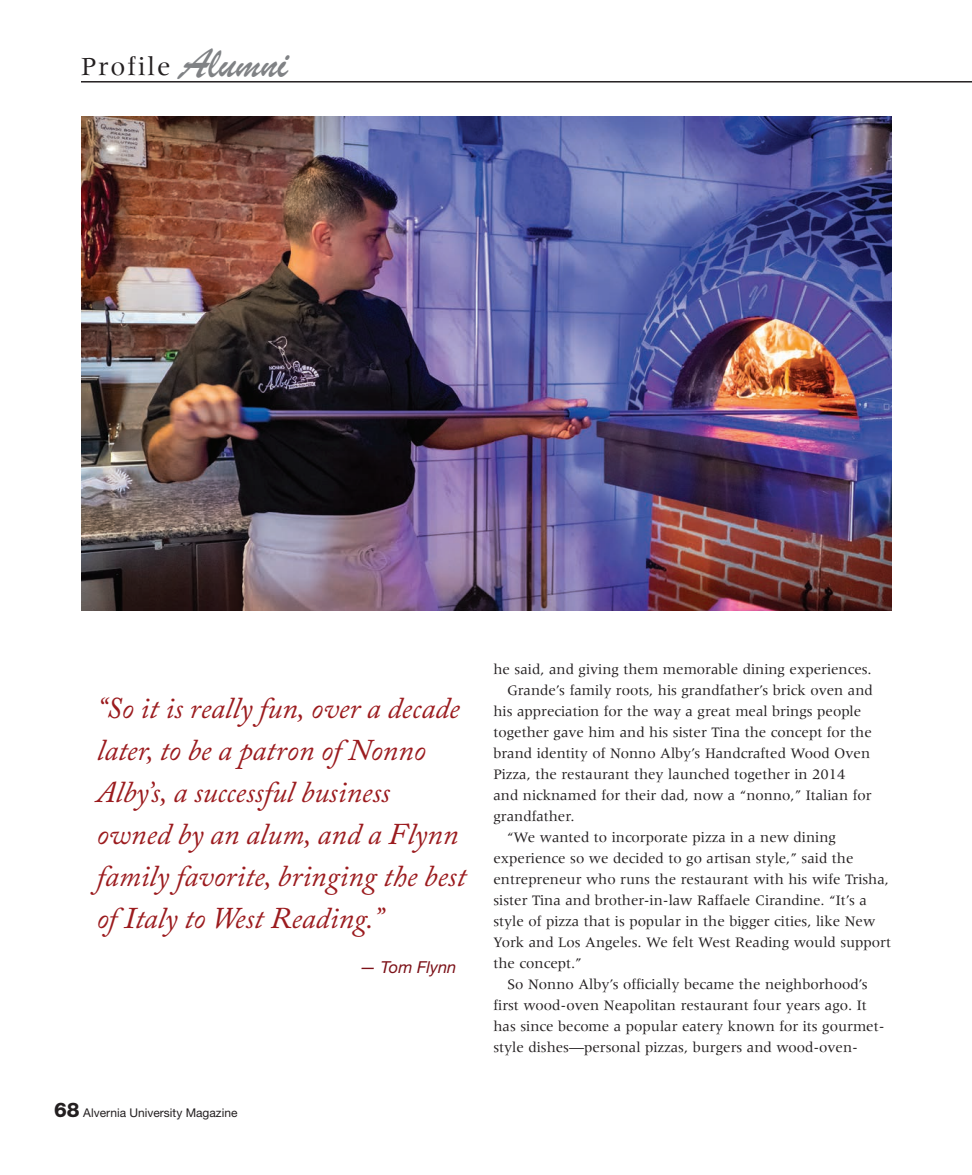
<style>
.page{position:relative;width:972px;height:1175px;background:#fff}
.page>*{position:absolute;margin:0;border:0;box-sizing:border-box;transform-origin:0 0}
.t1{font:45px "Brush Script";color:#808285}
.t2{font:italic 30px/42px "Adobe Caslon Pro";color:#9b1b1e}
.t3{font:27px "Meridien";letter-spacing:.075em;color:#231f20}
.NEWS_BRIEF_Body{font:italic 16.5px "Helvetica Neue";color:#7c1118}
.Body{font:15px/21px "Meridien";color:#231f20}
.t4{font:12px "Helvetica Neue";color:#231f20}
.s1{font-weight:800;font-size:20.25px}
</style>
<div class="page">
<hr style="left:81px;top:81px;width:891px;height:1px;background:#231f20">
<img style="left:81px;top:117px;width:810px;height:493px">
<h1 class="t1" style="left:180px;top:33px;width:109px">Alumni</h1>
<h3 class="t3" style="left:81px;top:52px;width:91px">Profile</h3>
<p class="t2" style="left:97px;top:686px;width:371px">“So it is really fun, over a decade later, to be a patron of Nonno<br>Alby’s, a successful business owned by an alum, and a Flynn family favorite, bringing the best of Italy to West Reading.”</p>
<p class="NEWS_BRIEF_Body" style="left:360px;top:956px;width:98px">— Tom Flynn</p>
<p class="t4" style="left:54px;top:1105px;width:185px"><span class="s1">68</span> Alvernia University Magazine</p>
<p class="Body" style="left:494px;top:658px;width:380px">he said, and giving them memorable dining experiences.</p>
<p class="Body" style="left:494px;top:679px;width:381px;text-indent:14px">Grande’s family roots, his grandfather’s brick oven and his appreciation for the way a great meal brings people together gave him and his sister Tina the concept for the brand identity of Nonno Alby’s Handcrafted Wood Oven Pizza, the restaurant they launched together in 2014 and nicknamed for their dad, now a “nonno,” Italian for grandfather.</p>
<p class="Body" style="left:494px;top:826px;width:399px;text-indent:14px">“We wanted to incorporate pizza in a new dining experience so we decided to go artisan style,” said the entrepreneur who runs the restaurant with his wife Trisha, sister Tina and brother-in-law Raffaele Cirandine. “It’s a style of pizza that is popular in the bigger cities, like New York and Los Angeles. We felt West Reading would support the concept.”</p>
<p class="Body" style="left:494px;top:973px;width:393px;text-indent:14px">So Nonno Alby’s officially became the neighborhood’s first wood-oven Neapolitan restaurant four years ago. It has since become a popular eatery known for its gourmet&shy;style dishes—personal pizzas, burgers and wood-oven-</p>
</div>
